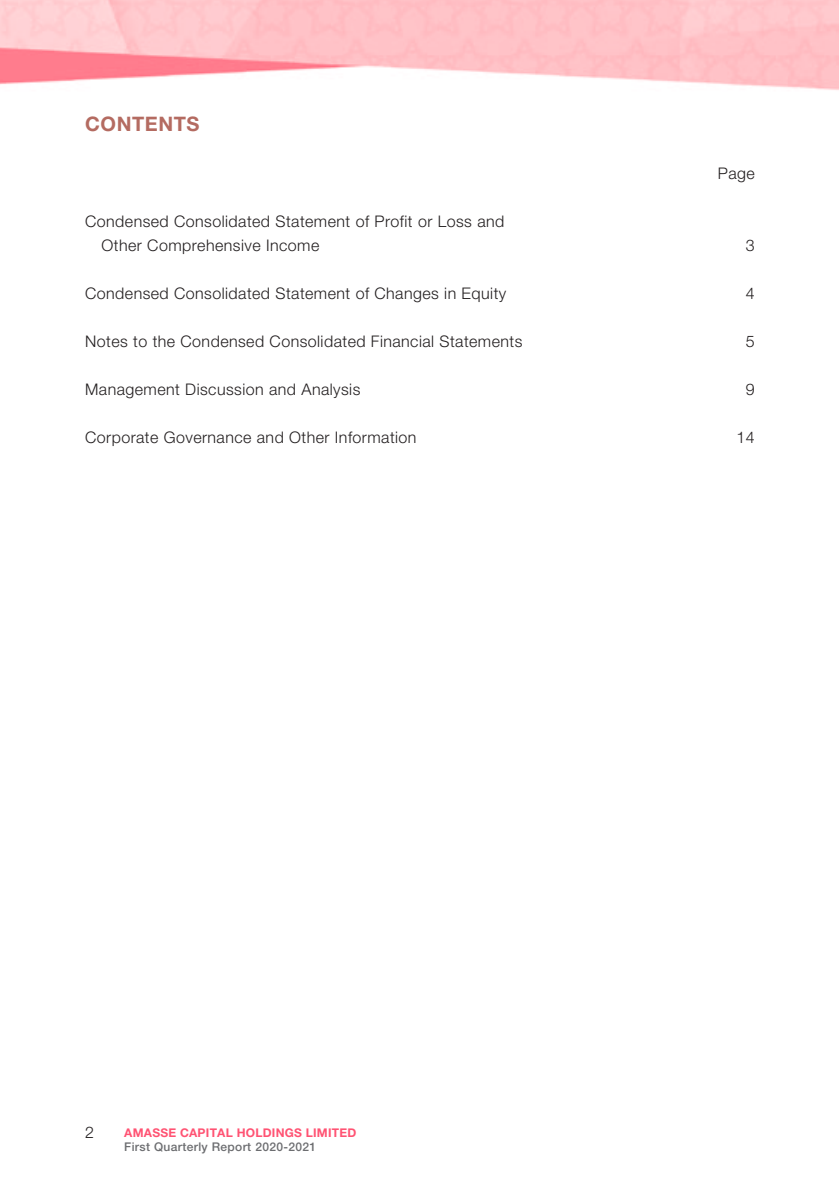
<style>
.page{position:relative;width:840px;height:1191px;background:#fff}
.page>*{position:absolute;margin:0;border:0;box-sizing:border-box;transform-origin:0 0}
.主標題{font:700 20px "Helvetica Neue LT Std";letter-spacing:.03em;color:#b46b61}
._1__內文{font:300 16px "Helvetica Neue LT Std";letter-spacing:.03em;color:#231f20}
.t1{font:500 12px "Helvetica Neue LT Std";letter-spacing:.03em;color:#6c6d70}
.t2{font:700 12px "Helvetica Neue LT Std";letter-spacing:.02em;color:#ff5373}
</style>
<div class="page">
<p class="主標題" style="left:85px;top:112px;width:116px">CONTENTS</p>
<p class="_1__內文" style="left:717px;top:164px;width:38px">Page</p>
<p class="_1__內文" style="left:85px;top:212px;width:420px">Condensed Consolidated Statement of Profit or Loss and</p>
<p class="_1__內文" style="left:101px;top:236px;width:219px">Other Comprehensive Income</p>
<p class="_1__內文" style="left:745px;top:236px;width:10px">3</p>
<p class="_1__內文" style="left:85px;top:284px;width:422px">Condensed Consolidated Statement of Changes in Equity</p>
<p class="_1__內文" style="left:745px;top:284px;width:10px">4</p>
<p class="_1__內文" style="left:85px;top:332px;width:438px">Notes to the Condensed Consolidated Financial Statements</p>
<p class="_1__內文" style="left:745px;top:332px;width:10px">5</p>
<p class="_1__內文" style="left:85px;top:380px;width:276px">Management Discussion and Analysis</p>
<p class="_1__內文" style="left:745px;top:380px;width:10px">9</p>
<p class="_1__內文" style="left:85px;top:428px;width:333px">Corporate Governance and Other Information</p>
<p class="_1__內文" style="left:736px;top:428px;width:20px">14</p>
<p class="_1__內文" style="left:85px;top:1122px;width:10px">2</p>
<p class="t2" style="left:124px;top:1125px;width:233px">AMASSE CAPITAL HOLDINGS LIMITED</p>
<p class="t1" style="left:124px;top:1139px;width:193px">First Quarterly Report 2020-2021</p>
</div>
